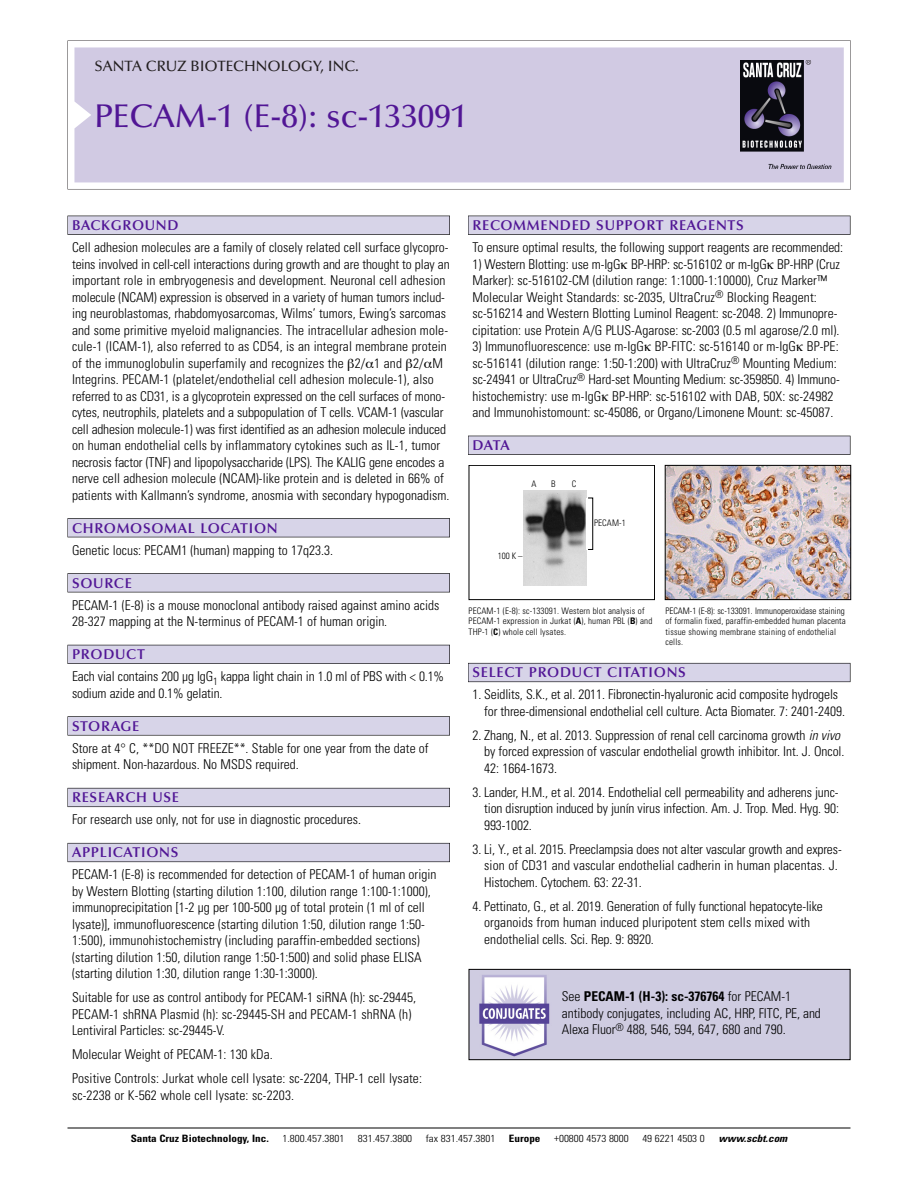
<style>
.page{position:relative;width:918px;height:1188px;background:#fff}
.page>*{position:absolute;margin:0;border:0;box-sizing:border-box;transform-origin:0 0}
.t1{font:500 33px "Optima";color:#511695}
.t2{font:500 15px "Optima";color:#231f20}
.t3{font:600 14.25px "Optima";letter-spacing:.05em;color:#511695}
.t4{font:300 condensed 13.5px/16.5px "Univers";color:#000}
.t5{font:300 condensed 10.2px "Univers";color:#000;scale:1.1 1}
.t6{font:700 condensed 10.2px "Univers";color:#000;scale:1.1 1}
.t7{font:italic 700 condensed 10.2px "Univers";color:#000;scale:1.1 1}
.t8{font:300 condensed 9px/10.5px "Univers";letter-spacing:.015em;color:#000}
.s1{font-weight:700}
.s2{font-style:italic}
</style>
<div class="page">
<svg style="left:74px;top:41px;width:777px;height:148px"></svg>
<div style="left:74px;top:47px;width:770px;height:135px;background:#d1cae3"></div>
<img style="left:741px;top:60px;width:90px;height:108px">
<div style="left:68px;top:216px;width:382px;height:19px;background:#535256"></div>
<div style="left:68px;top:216px;width:381px;height:18px;background:#d7d4e8"></div>
<div style="left:68px;top:518px;width:382px;height:19px;background:#515155"></div>
<div style="left:68px;top:519px;width:381px;height:18px;background:#d7d4e8"></div>
<div style="left:68px;top:573px;width:382px;height:19px;background:#545357"></div>
<div style="left:68px;top:574px;width:381px;height:18px;background:#d7d4e8"></div>
<div style="left:68px;top:645px;width:382px;height:19px;background:#535259"></div>
<div style="left:68px;top:645px;width:381px;height:18px;background:#d7d4e8"></div>
<svg style="left:68px;top:716px;width:382px;height:20px"></svg>
<div style="left:68px;top:717px;width:381px;height:18px;background:#d7d4e8"></div>
<div style="left:68px;top:788px;width:382px;height:19px;background:#64626c"></div>
<div style="left:68px;top:788px;width:381px;height:18px;background:#d7d4e8"></div>
<div style="left:68px;top:843px;width:382px;height:19px;background:#686770"></div>
<div style="left:68px;top:844px;width:381px;height:18px;background:#d7d4e8"></div>
<hr style="left:68px;top:1128px;width:782px;height:1px;background:#000">
<div style="left:468px;top:216px;width:382px;height:19px;background:#535256"></div>
<div style="left:468px;top:216px;width:382px;height:18px;background:#d7d4e8"></div>
<div style="left:468px;top:436px;width:382px;height:19px;background:#525156"></div>
<div style="left:468px;top:436px;width:382px;height:18px;background:#d7d4e8"></div>
<div style="left:468px;top:663px;width:382px;height:19px;background:#686770"></div>
<div style="left:468px;top:664px;width:382px;height:18px;background:#d7d4e8"></div>
<div style="left:469px;top:465px;width:186px;height:135px;border:1px solid #000"></div>
<img style="left:524px;top:490px;width:62px;height:95px">
<div style="left:588px;top:498px;width:5px;height:52px;border:1px solid #000"></div>
<img style="left:667px;top:467px;width:182px;height:131px">
<div style="left:665px;top:465px;width:186px;height:135px;border:1px solid #000"></div>
<img style="left:471px;top:971px;width:377px;height:87px">
<div style="left:469px;top:969px;width:381px;height:91px;border:1px solid #000"></div>
<p class="t2" style="left:94px;top:60px;width:266px">SANTA CRUZ BIOTECHNOLOGY, INC.</p>
<p class="t1" style="left:94px;top:102px;width:374px">PECAM-1 (E-8): sc-133091</p>
<p class="t3" style="left:72px;top:219px;width:108px">BACKGROUND</p>
<p class="t4" style="left:72px;top:240px;width:379px">Cell adhesion molecules are a family of closely related cell surface glycopro&shy;teins involved in cell-cell interactions during growth and are thought to play an important role in embryogenesis and development. Neuronal cell adhesion molecule (NCAM) expression is observed in a variety of human tumors includ&shy;ing neuroblastomas, rhabdomyosarcomas, Wilms’ tumors, Ewing’s sarcomas and some primitive myeloid malignancies. The intracellular adhesion mole&shy;cule-1 (ICAM-1), also referred to as CD54, is an integral membrane protein of the immunoglobulin superfamily and recognizes the 2/ 1 and 2/ M Integrins. PECAM-1 (platelet/endothelial cell adhesion molecule-1), also referred to as CD31, is a glycoprotein expressed on the cell surfaces of mono&shy;cytes, neutrophils, platelets and a subpopulation of T cells. VCAM-1 (vascular cell adhesion molecule-1) was first identified as an adhesion molecule induced on human endothelial cells by inflammatory cytokines such as IL-1, tumor necrosis factor (TNF) and lipopolysaccharide (LPS). The KALIG gene encodes a nerve cell adhesion molecule (NCAM)-like protein and is deleted in 66% of patients with Kallmann’s syndrome, anosmia with secondary hypogonadism.</p>
<p class="t3" style="left:72px;top:522px;width:207px">CHROMOSOMAL LOCATION</p>
<p class="t4" style="left:72px;top:543px;width:263px">Genetic locus: PECAM1 (human) mapping to 17q23.3.</p>
<p class="t3" style="left:72px;top:577px;width:61px">SOURCE</p>
<p class="t4" style="left:72px;top:598px;width:369px">PECAM-1 (E-8) is a mouse monoclonal antibody raised against amino acids<br>28-327 mapping at the N-terminus of PECAM-1 of human origin.</p>
<p class="t3" style="left:72px;top:648px;width:74px">PRODUCT</p>
<p class="t4" style="left:72px;top:670px;width:374px">Each vial contains 200 µg IgG<sub>1</sub> kappa light chain in 1.0 ml of PBS with &lt; 0.1% sodium azide and 0.1% gelatin.</p>
<p class="t3" style="left:72px;top:720px;width:69px">STORAGE</p>
<p class="t4" style="left:72px;top:741px;width:358px">Store at 4° C, **DO NOT FREEZE**. Stable for one year from the date of shipment. Non-hazardous. No MSDS required.</p>
<p class="t3" style="left:72px;top:792px;width:109px">RESEARCH USE</p>
<p class="t4" style="left:72px;top:813px;width:291px">For research use only, not for use in diagnostic procedures.</p>
<p class="t3" style="left:72px;top:847px;width:108px">APPLICATIONS</p>
<p class="t4" style="left:72px;top:868px;width:366px">PECAM-1 (E-8) is recommended for detection of PECAM-1 of human origin by Western Blotting (starting dilution 1:100, dilution range 1:100-1:1000), immunoprecipitation [1-2 µg per 100-500 µg of total protein (1 ml of cell lysate)], immunofluorescence (starting dilution 1:50, dilution range 1:50- 1:500), immunohistochemistry (including paraffin-embedded sections) (starting dilution 1:50, dilution range 1:50-1:500) and solid phase ELISA (starting dilution 1:30, dilution range 1:30-1:3000).</p>
<p class="t4" style="left:72px;top:991px;width:346px">Suitable for use as control antibody for PECAM-1 siRNA (h): sc-29445,<br>PECAM-1 shRNA Plasmid (h): sc-29445-SH and PECAM-1 shRNA (h)<br>Lentiviral Particles: sc-29445-V.</p>
<p class="t4" style="left:72px;top:1048px;width:202px">Molecular Weight of PECAM-1: 130 kDa.</p>
<p class="t4" style="left:72px;top:1072px;width:352px">Positive Controls: Jurkat whole cell lysate: sc-2204, THP-1 cell lysate: sc-2238 or K-562 whole cell lysate: sc-2203.</p>
<p class="t3" style="left:473px;top:219px;width:273px">RECOMMENDED SUPPORT REAGENTS</p>
<p class="t4" style="left:473px;top:240px;width:372px">To ensure optimal results, the following support reagents are recommended:</p>
<p class="t4" style="left:473px;top:257px;width:369px">1) Western Blotting: use m-IgG BP-HRP: sc-516102 or m-IgG BP-HRP (Cruz Marker): sc-516102-CM (dilution range: 1:1000-1:10000), Cruz Marker™ Molecular Weight Standards: sc-2035, UltraCruz<sup>®</sup> Blocking Reagent: sc-516214 and Western Blotting Luminol Reagent: sc-2048. 2) Immunopre&shy;cipitation: use Protein A/G PLUS-Agarose: sc-2003 (0.5 ml agarose/2.0 ml).</p>
<p class="t4" style="left:473px;top:339px;width:369px">3) Immunofluorescence: use m-IgG BP-FITC: sc-516140 or m-IgG BP-PE: sc-516141 (dilution range: 1:50-1:200) with UltraCruz<sup>®</sup> Mounting Medium: sc-24941 or UltraCruz<sup>®</sup> Hard-set Mounting Medium: sc-359850. 4) Immuno&shy;histochemistry: use m-IgG BP-HRP: sc-516102 with DAB, 50X: sc-24982 and Immunohistomount: sc-45086, or Organo/Limonene Mount: sc-45087.</p>
<p class="t3" style="left:473px;top:439px;width:39px">DATA</p>
<p class="t8" style="left:532px;top:480px;width:7px">A</p>
<p class="t8" style="left:551px;top:480px;width:6px">B</p>
<p class="t8" style="left:572px;top:480px;width:6px">C</p>
<p class="t8" style="left:498px;top:551px;width:26px">100 K –</p>
<p class="t8" style="left:594px;top:518px;width:33px">PECAM-1</p>
<p class="t8" style="left:469px;top:606px;width:185px">PECAM-1 (E-8): sc-133091. Western blot analysis of<br>PECAM-1 expression in Jurkat (<span class="s1">A</span>), human PBL (<span class="s1">B</span>) and<br>THP-1 (<span class="s1">C</span>) whole cell lysates.</p>
<p class="t8" style="left:665px;top:606px;width:182px">PECAM-1 (E-8): sc-133091. Immunoperoxidase staining of formalin fixed, paraffin-embedded human placenta tissue showing membrane staining of endothelial cells.</p>
<p class="t3" style="left:473px;top:667px;width:215px">SELECT PRODUCT CITATIONS</p>
<p class="t4" style="left:484px;top:688px;width:362px;text-indent:-12px">1. Seidlits, S.K., et al. 2011. Fibronectin-hyaluronic acid composite hydrogels for three-dimensional endothelial cell culture. Acta Biomater. 7: 2401-2409.</p>
<p class="t4" style="left:484px;top:728px;width:362px;text-align:justify;text-indent:-12px">2. Zhang, N., et al. 2013. Suppression of renal cell carcinoma growth <span class="s2">in vivo </span>by forced expression of vascular endothelial growth inhibitor. Int. J. Oncol.<br>42: 1664-1673.</p>
<p class="t4" style="left:484px;top:785px;width:356px;text-align:justify;text-indent:-12px">3. Lander, H.M., et al. 2014. Endothelial cell permeability and adherens junc&shy;tion disruption induced by junín virus infection. Am. J. Trop. Med. Hyg. 90:<br>993-1002.</p>
<p class="t4" style="left:484px;top:842px;width:359px;text-indent:-12px">3. Li, Y., et al. 2015. Preeclampsia does not alter vascular growth and expres&shy;sion of CD31 and vascular endothelial cadherin in human placentas. J.<br>Histochem. Cytochem. 63: 22-31.</p>
<p class="t4" style="left:484px;top:899px;width:340px;text-indent:-12px">4. Pettinato, G., et al. 2019. Generation of fully functional hepatocyte-like organoids from human induced pluripotent stem cells mixed with endothelial cells. Sci. Rep. 9: 8920.</p>
<p class="t4" style="left:562px;top:990px;width:261px">See <span class="s1">PECAM-1 (H-3): sc-376764</span> for PECAM-1 antibody conjugates, including AC, HRP, FITC, PE, and<br>Alexa Fluor<sup>®</sup> 488, 546, 594, 647, 680 and 790.</p>
<p class="t6" style="left:131px;top:1135px;width:127px">Santa Cruz Biotechnology, Inc.</p>
<p class="t5" style="left:282px;top:1135px;width:58px">1.800.457.3801</p>
<p class="t5" style="left:358px;top:1135px;width:51px">831.457.3800</p>
<p class="t5" style="left:426px;top:1135px;width:65px">fax 831.457.3801</p>
<p class="t6" style="left:509px;top:1135px;width:30px">Europe</p>
<p class="t5" style="left:554px;top:1135px;width:69px">+00800 4573 8000</p>
<p class="t5" style="left:642px;top:1135px;width:58px">49 6221 4503 0</p>
<p class="t7" style="left:719px;top:1135px;width:66px">www.scbt.com</p>
</div>
